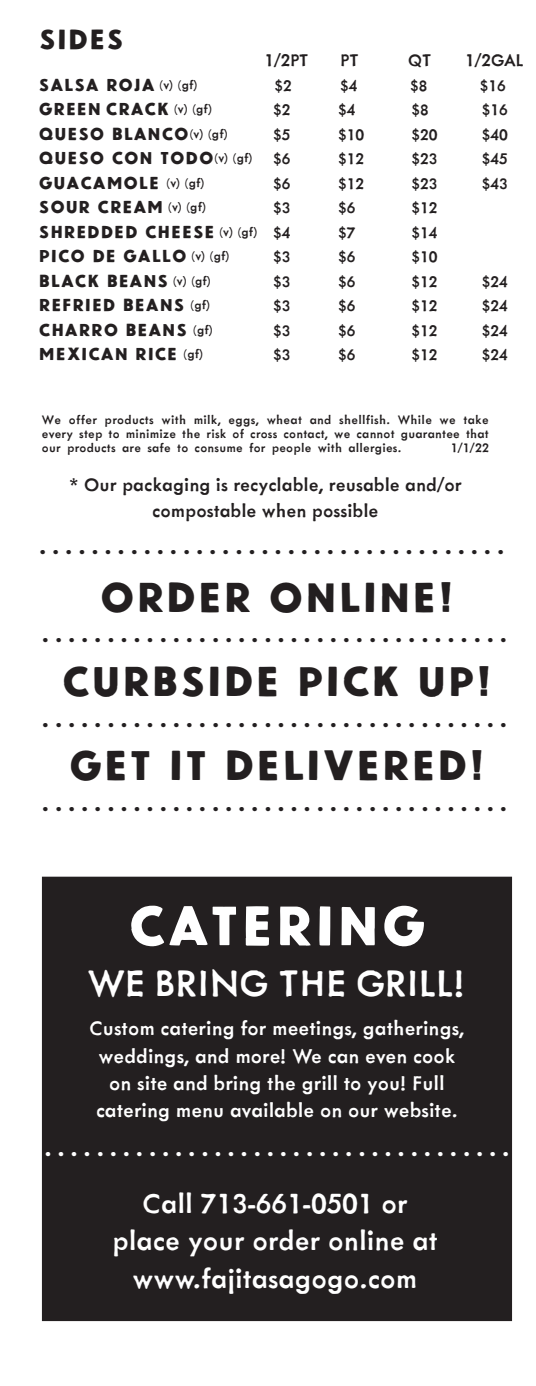
<style>
.page{position:relative;width:536px;height:1386px;background:#fff}
.page>*{position:absolute;margin:0;border:0;box-sizing:border-box;transform-origin:0 0}
.t1{font:56px "Newcastle Basic Clean";color:#fff}
.t2{font:42px "Newcastle Basic Clean";color:#231f20}
.t3{font:500 42px "Metallophile Sp 8";color:#fff}
.t4{font:500 31.5px "Metallophile Sp 8";color:#fff}
.t5{font:28px "Newcastle Basic Clean";color:#231f20}
.t6{font:500 22.75px/27.3px "Metallophile Sp 8";color:#fff;text-align:center}
.t7{font:500 21px/25.2px "Metallophile Sp 8";color:#231f20;text-align:center}
.t8{font:500 19.25px "Metallophile Sp 8";color:#231f20}
.t9{font:500 19.25px "Metallophile Sp 8";color:#fff}
.t10{font:17.5px "Newcastle Basic Clean";letter-spacing:.01em;color:#231f20}
.t11{font:500 17.5px "Metallophile Sp 8";color:#231f20}
.t12{font:500 14px/14px "Metallophile Sp 8";letter-spacing:.015em;color:#231f20;text-align:justify}
.s1{font-family:"Metallophile Sp 8";font-weight:500;font-size:14px}
.s2{font-family:"Metallophile Sp 8";font-weight:500}
</style>
<div class="page">
<div style="left:43px;top:878px;width:468px;height:442px;background:#231f20"></div>
<div style="left:42px;top:877px;width:470px;height:444px;border:2px solid #231f20"></div>
<p class="t5" style="left:38px;top:18px;width:87px">SIDES</p>
<p class="t8" style="left:264px;top:49px;width:45px">1/2PT</p>
<p class="t8" style="left:340px;top:49px;width:20px">PT</p>
<p class="t8" style="left:407px;top:49px;width:25px">QT</p>
<p class="t8" style="left:465px;top:49px;width:60px">1/2GAL</p>
<p class="t10" style="left:39px;top:71px;width:161px">SALSA ROJA <span class="s1">(v) (gf)</span></p>
<p class="t11" style="left:274px;top:75px;width:19px">$2</p>
<p class="t11" style="left:340px;top:75px;width:19px">$4</p>
<p class="t11" style="left:410px;top:75px;width:19px">$8</p>
<p class="t11" style="left:479px;top:75px;width:28px">$16</p>
<p class="t10" style="left:39px;top:96px;width:175px">GREEN CRACK <span class="s1">(v) (gf)</span></p>
<p class="t11" style="left:273px;top:99px;width:19px">$2</p>
<p class="t11" style="left:338px;top:99px;width:19px">$4</p>
<p class="t11" style="left:411px;top:99px;width:19px">$8</p>
<p class="t11" style="left:481px;top:99px;width:28px">$16</p>
<p class="t10" style="left:39px;top:120px;width:191px">QUESO BLANCO<span class="s1">(v) (gf)</span></p>
<p class="t11" style="left:273px;top:124px;width:19px">$5</p>
<p class="t11" style="left:338px;top:124px;width:28px">$10</p>
<p class="t11" style="left:411px;top:124px;width:28px">$20</p>
<p class="t11" style="left:481px;top:124px;width:28px">$40</p>
<p class="t10" style="left:39px;top:145px;width:253px">QUESO CON TODO<span class="s1">(v) (gf)</span> <span class="s2">$6</span></p>
<p class="t11" style="left:338px;top:148px;width:28px">$12</p>
<p class="t11" style="left:411px;top:148px;width:28px">$23</p>
<p class="t11" style="left:481px;top:148px;width:28px">$45</p>
<p class="t10" style="left:39px;top:169px;width:168px">GUACAMOLE <span class="s1">(v) (gf)</span></p>
<p class="t11" style="left:273px;top:173px;width:19px">$6</p>
<p class="t11" style="left:338px;top:173px;width:28px">$12</p>
<p class="t11" style="left:411px;top:173px;width:28px">$23</p>
<p class="t11" style="left:481px;top:173px;width:28px">$43</p>
<p class="t10" style="left:39px;top:194px;width:169px">SOUR CREAM <span class="s1">(v) (gf)</span></p>
<p class="t11" style="left:273px;top:197px;width:19px">$3</p>
<p class="t11" style="left:338px;top:197px;width:19px">$6</p>
<p class="t11" style="left:411px;top:197px;width:28px">$12</p>
<p class="t10" style="left:39px;top:218px;width:253px">SHREDDED CHEESE <span class="s1">(v) (gf)</span> <span class="s2">$4</span></p>
<p class="t11" style="left:338px;top:222px;width:19px">$7</p>
<p class="t11" style="left:411px;top:222px;width:28px">$14</p>
<p class="t10" style="left:39px;top:243px;width:193px">PICO DE GALLO <span class="s1">(v) (gf)</span></p>
<p class="t11" style="left:273px;top:246px;width:19px">$3</p>
<p class="t11" style="left:338px;top:246px;width:19px">$6</p>
<p class="t11" style="left:411px;top:246px;width:28px">$10</p>
<p class="t10" style="left:39px;top:267px;width:174px">BLACK BEANS <span class="s1">(v) (gf)</span></p>
<p class="t11" style="left:273px;top:271px;width:19px">$3</p>
<p class="t11" style="left:338px;top:271px;width:19px">$6</p>
<p class="t11" style="left:411px;top:271px;width:28px">$12</p>
<p class="t11" style="left:481px;top:271px;width:28px">$24</p>
<p class="t10" style="left:39px;top:292px;width:173px">REFRIED BEANS <span class="s1">(gf)</span></p>
<p class="t11" style="left:273px;top:295px;width:19px">$3</p>
<p class="t11" style="left:338px;top:295px;width:19px">$6</p>
<p class="t11" style="left:411px;top:295px;width:28px">$12</p>
<p class="t11" style="left:481px;top:295px;width:28px">$24</p>
<p class="t10" style="left:39px;top:316px;width:176px">CHARRO BEANS <span class="s1">(gf)</span></p>
<p class="t11" style="left:273px;top:320px;width:19px">$3</p>
<p class="t11" style="left:338px;top:320px;width:19px">$6</p>
<p class="t11" style="left:411px;top:320px;width:28px">$12</p>
<p class="t11" style="left:481px;top:320px;width:28px">$24</p>
<p class="t10" style="left:39px;top:341px;width:166px">MEXICAN RICE <span class="s1">(gf)</span></p>
<p class="t11" style="left:273px;top:344px;width:19px">$3</p>
<p class="t11" style="left:338px;top:344px;width:19px">$6</p>
<p class="t11" style="left:411px;top:344px;width:28px">$12</p>
<p class="t11" style="left:481px;top:344px;width:28px">$24</p>
<p class="t12" style="left:42px;top:412px;width:448px">We offer products with milk, eggs, wheat and shellfish. While we take every step to minimize the risk of cross contact, we cannot guarantee that our products are safe to consume for people with allergies.</p>
<p class="t12" style="left:450px;top:440px;width:40px">1/1/22</p>
<p class="t7" style="left:69px;top:472px;width:394px">* Our packaging is recyclable, reusable and/or compostable when possible</p>
<p class="t8" style="left:39px;top:538px;width:466px">••••••••••••••••••••••••••••••••••••</p>
<p class="t2" style="left:99px;top:567px;width:356px">ORDER ONLINE!</p>
<p class="t8" style="left:42px;top:627px;width:466px">••••••••••••••••••••••••••••••••••••</p>
<p class="t2" style="left:61px;top:651px;width:432px">CURBSIDE PICK UP!</p>
<p class="t8" style="left:42px;top:712px;width:466px">••••••••••••••••••••••••••••••••••••</p>
<p class="t2" style="left:68px;top:735px;width:418px">GET IT DELIVERED!</p>
<p class="t8" style="left:42px;top:795px;width:466px">••••••••••••••••••••••••••••••••••••</p>
<p class="t1" style="left:127px;top:884px;width:301px">CATERING</p>
<p class="t3" style="left:88px;top:957px;width:379px">WE BRING THE GRILL!</p>
<p class="t6" style="left:89px;top:1014px;width:376px">Custom catering for meetings, gatherings, weddings, and more! We can even cook on site and bring the grill to you! Full</p>
<p class="t6" style="left:96px;top:1096px;width:363px">catering menu available on our website.</p>
<p class="t9" style="left:44px;top:1140px;width:466px">••••••••••••••••••••••••••••••••••••</p>
<p class="t4" style="left:142px;top:1184px;width:266px">Call 713-661-0501 or</p>
<p class="t4" style="left:112px;top:1222px;width:327px">place your order online at</p>
<p class="t4" style="left:133px;top:1260px;width:286px">www.fajitasagogo.com</p>
</div>
